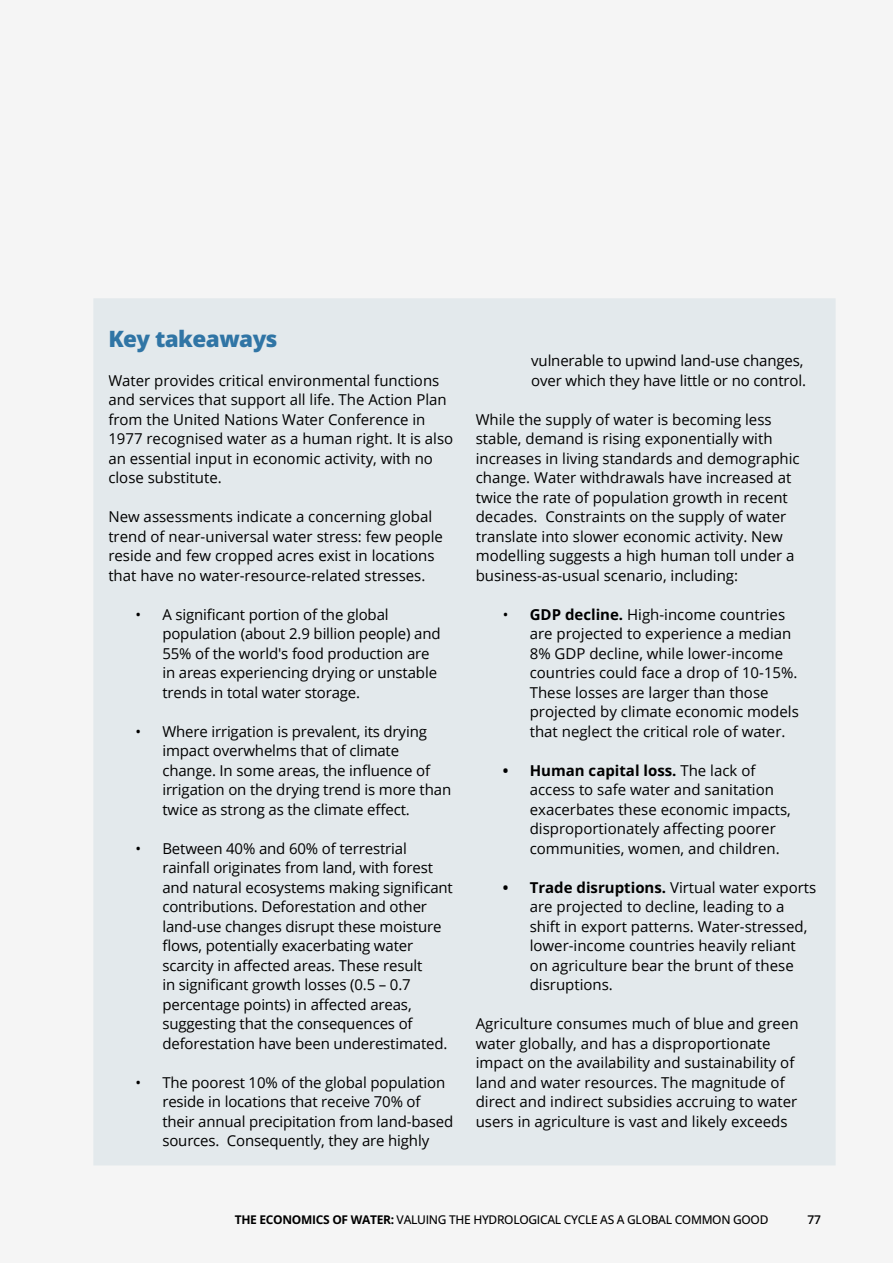
<style>
.page{position:relative;width:893px;height:1263px;background:#f5f5f5}
.page>*{position:absolute;margin:0;border:0;box-sizing:border-box;transform-origin:0 0}
.t1{font:800 22.5px "Open Sans";letter-spacing:-.025em;color:#3075a5}
.t2{font:15px/19.5px "Open Sans";color:#000}
.t3{font:500 12px "Open Sans";letter-spacing:-.025em;color:#000}
.t4{font:600 12px "Open Sans";color:#000}
.s1{font-weight:700}
</style>
<div class="page">
<div style="left:93px;top:298px;width:743px;height:867px;background:#e3e9ec"></div>
<h1 class="t1" style="left:108px;top:323px;width:171px">Key takeaways</h1>
<p class="t2" style="left:108px;top:370px;width:346px">Water provides critical environmental functions and services that support all life. The Action Plan from the United Nations Water Conference in 1977 recognised water as a human right. It is also an essential input in economic activity, with no close substitute.</p>
<p class="t2" style="left:108px;top:506px;width:336px">New assessments indicate a concerning global trend of near-universal water stress: few people reside and few cropped acres exist in locations that have no water-resource-related stresses.</p>
<p class="t2" style="left:162px;top:604px;width:280px;text-indent:-27px">• A significant portion of the global population (about 2.9 billion people) and 55% of the world's food production are in areas experiencing drying or unstable trends in total water storage.</p>
<p class="t2" style="left:162px;top:721px;width:290px;text-indent:-27px">• Where irrigation is prevalent, its drying impact overwhelms that of climate change. In some areas, the influence of irrigation on the drying trend is more than twice as strong as the climate effect.</p>
<p class="t2" style="left:162px;top:838px;width:292px;text-indent:-27px">• Between 40% and 60% of terrestrial rainfall originates from land, with forest and natural ecosystems making significant contributions. Deforestation and other land-use changes disrupt these moisture flows, potentially exacerbating water scarcity in affected areas. These result<br>in significant growth losses (0.5 – 0.7 percentage points) in affected areas, suggesting that the consequences of deforestation have been underestimated.</p>
<p class="t2" style="left:162px;top:1072px;width:292px;text-indent:-27px">• The poorest 10% of the global population reside in locations that receive 70% of their annual precipitation from land-based sources. Consequently, they are highly</p>
<p class="t2" style="left:531px;top:350px;width:274px">vulnerable to upwind land-use changes, over which they have little or no control.</p>
<p class="t2" style="left:476px;top:409px;width:325px">While the supply of water is becoming less stable, demand is rising exponentially with increases in living standards and demographic change. Water withdrawals have increased at twice the rate of population growth in recent decades. Constraints on the supply of water translate into slower economic activity. New modelling suggests a high human toll under a business-as-usual scenario, including:</p>
<p class="t2" style="left:530px;top:604px;width:271px;text-indent:-27px">• <span class="s1">GDP decline.</span> High-income countries are projected to experience a median 8% GDP decline, while lower-income countries could face a drop of 10-15%.<br>These losses are larger than those projected by climate economic models that neglect the critical role of water.</p>
<p class="t2" style="left:530px;top:760px;width:263px;text-indent:-27px"><span class="s1">• Human capital loss.</span> The lack of access to safe water and sanitation exacerbates these economic impacts, disproportionately affecting poorer communities, women, and children.</p>
<p class="t2" style="left:530px;top:877px;width:288px;text-indent:-27px"><span class="s1">• Trade disruptions.</span> Virtual water exports are projected to decline, leading to a shift in export patterns. Water-stressed, lower-income countries heavily reliant on agriculture bear the brunt of these disruptions.</p>
<p class="t2" style="left:476px;top:1013px;width:324px">Agriculture consumes much of blue and green water globally, and has a disproportionate impact on the availability and sustainability of land and water resources. The magnitude of direct and indirect subsidies accruing to water users in agriculture is vast and likely exceeds</p>
<p class="t3" style="left:235px;top:1211px;width:535px"><span class="s1">THE ECONOMICS OF WATER:</span> VALUING THE HYDROLOGICAL CYCLE AS A GLOBAL COMMON GOOD</p>
<p class="t4" style="left:808px;top:1211px;width:15px">77</p>
</div>
